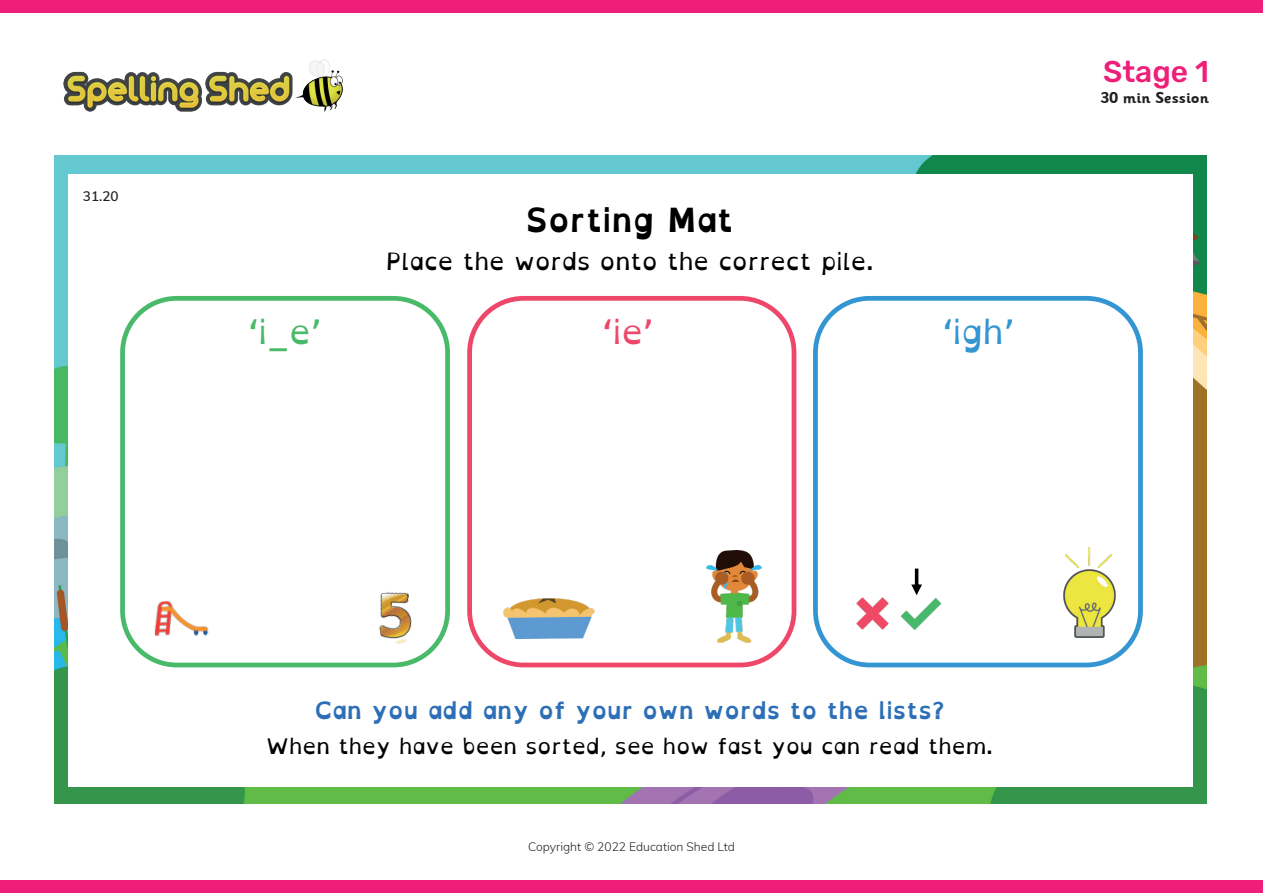
<style>
.page{position:relative;width:1263px;height:893px;background:#fff}
.page>*{position:absolute;margin:0;border:0;box-sizing:border-box;transform-origin:0 0}
.t1{font:700 33.3px "Open Dyslexic Alta";color:#000001}
.t2{font:33.3px "Open Dyslexic Alta";color:#49b96a}
.t3{font:33.3px "Open Dyslexic Alta";color:#3395d2}
.t4{font:33.3px "Open Dyslexic Alta";color:#ef476a}
.t5{font:500 30px "Rubik";color:#ee1e79}
.t6{font:700 23.85px "Open Dyslexic Alta";color:#2d6fb7}
.t7{font:23.85px "Open Dyslexic Alta";color:#000001}
.t8{font:21.45px "Open Dyslexic Alta";color:#000001}
.t9{font:700 15.75px "Sassoon Infant Rg";color:#231f20}
.t10{font:600 13.5px "Muli";color:#231f20}
.t11{font:300 12px "Muli";color:#231f20}
</style>
<div class="page">
<div style="left:0;top:880px;width:1263px;height:13px;background:#ee1e79"></div>
<div style="left:0;top:0;width:1263px;height:13px;background:#ee1e79"></div>
<img style="left:64px;top:60px;width:279px;height:52px">
<img style="left:54px;top:155px;width:1152px;height:649px">
<div style="left:68px;top:174px;width:1125px;height:613px;background:#fff"></div>
<div style="left:120px;top:296px;width:330px;height:371px;border:5px solid #49b96a;border-radius:54px"></div>
<div style="left:467px;top:296px;width:329px;height:371px;border:5px solid #ef476a;border-radius:54px"></div>
<div style="left:813px;top:296px;width:330px;height:371px;border:5px solid #3395d2;border-radius:54px"></div>
<img style="left:379px;top:591px;width:28px;height:50px">
<img style="left:395px;top:641px;width:12px;height:3px">
<img style="left:407px;top:593px;width:5px;height:41px">
<img style="left:154px;top:601px;width:53px;height:34px">
<img style="left:155px;top:635px;width:52px;height:1px">
<img style="left:207px;top:627px;width:2px;height:8px">
<img style="left:503px;top:599px;width:91px;height:39px">
<img style="left:706px;top:551px;width:56px;height:91px">
<img style="left:900px;top:598px;width:42px;height:32px">
<img style="left:856px;top:597px;width:33px;height:33px">
<svg style="left:911px;top:569px;width:11px;height:26px"></svg>
<img style="left:1063px;top:547px;width:52px;height:90px">
<p class="t10" style="left:83px;top:186px;width:37px">31.20</p>
<h1 class="t1" style="left:526px;top:201px;width:209px">Sorting Mat</h1>
<p class="t7" style="left:386px;top:248px;width:489px">Place the words onto the correct pile.</p>
<h1 class="t2" style="left:248px;top:313px;width:74px">‘i_e’</h1>
<h1 class="t4" style="left:603px;top:313px;width:51px">‘ie’</h1>
<h1 class="t3" style="left:943px;top:313px;width:72px">‘igh’</h1>
<h2 class="t5" style="left:1103px;top:54px;width:107px">Stage 1</h2>
<p class="t9" style="left:1101px;top:89px;width:110px">30 min Session</p>
<p class="t6" style="left:315px;top:696px;width:632px">Can you add any of your own words to the lists?</p>
<p class="t8" style="left:266px;top:734px;width:728px">When they have been sorted, see how fast you can read them.</p>
<p class="t11" style="left:528px;top:838px;width:208px">Copyright © 2022 Education Shed Ltd</p>
</div>
